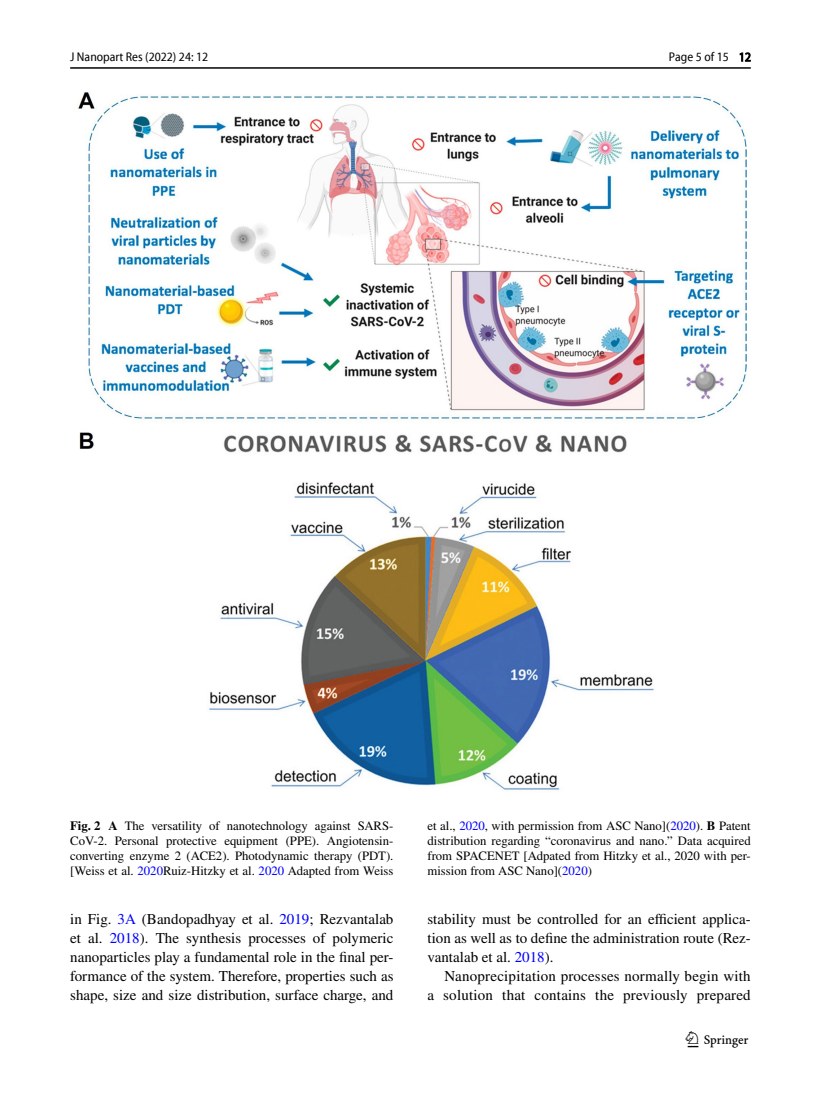
<style>
.page{position:relative;width:821px;height:1106px;background:#fff}
.page>*{position:absolute;margin:0;border:0;box-sizing:border-box;transform-origin:0 0}
.t1{font:22.5px "Springnew Regular 3";color:#000}
.t2{font:15px/18.8px "STIX";color:#000;text-align:justify}
.t3{font:12.75px/15px "STIX";color:#000;text-align:justify}
.t4{font:semi-condensed 12.75px "Myriad Pro Unic";color:#000}
.s1{font-weight:700}
.s2{color:#00f}
</style>
<div class="page">
<hr style="left:70px;top:67px;width:680px;height:2px;background:#000">
<img style="left:78px;top:92px;width:668px;height:698px">
<p class="t4" style="left:70px;top:52px;width:140px">J Nanopart Res (2022) 24: 12</p>
<p class="t4" style="left:669px;top:52px;width:83px">Page 5 of 15 12</p>
<p class="t3" style="left:70px;top:819px;width:325px"><span class="s1">Fig. 2 A</span> The versatility of nanotechnology against SARS-CoV-2. Personal protective equipment (PPE). Angiotensin&shy;converting enzyme 2 (ACE2). Photodynamic therapy (PDT). [Weiss et al. <span class="s2">2020</span>Ruiz-Hitzky et al. <span class="s2">2020</span> Adapted from Weiss</p>
<p class="t3" style="left:427px;top:818px;width:325px">et al., <span class="s2">2020</span>, with permission from ASC Nano](<span class="s2">2020</span>). <span class="s1">B</span> Patent distribution regarding “coronavirus and nano.” Data acquired from SPACENET [Adpated from Hitzky et al., 2020 with per&shy;mission from ASC Nano](<span class="s2">2020</span>)</p>
<p class="t2" style="left:70px;top:911px;width:325px">in Fig. <span class="s2">3A</span> (Bandopadhyay et al. <span class="s2">2019</span>; Rezvantalab et al. <span class="s2">2018</span>). The synthesis processes of polymeric nanoparticles play a fundamental role in the final per&shy;formance of the system. Therefore, properties such as shape, size and size distribution, surface charge, and</p>
<p class="t2" style="left:427px;top:911px;width:325px">stability must be controlled for an efficient applica&shy;tion as well as to define the administration route (Rez&shy;vantalab et al. <span class="s2">2018</span>).</p>
<p class="t2" style="left:427px;top:967px;width:325px;text-align:right">Nanoprecipitation processes normally begin with<br>a solution that contains the previously prepared</p>
<h1 class="t1" style="left:687px;top:1031px;width:62px">1 3</h1>
</div>
